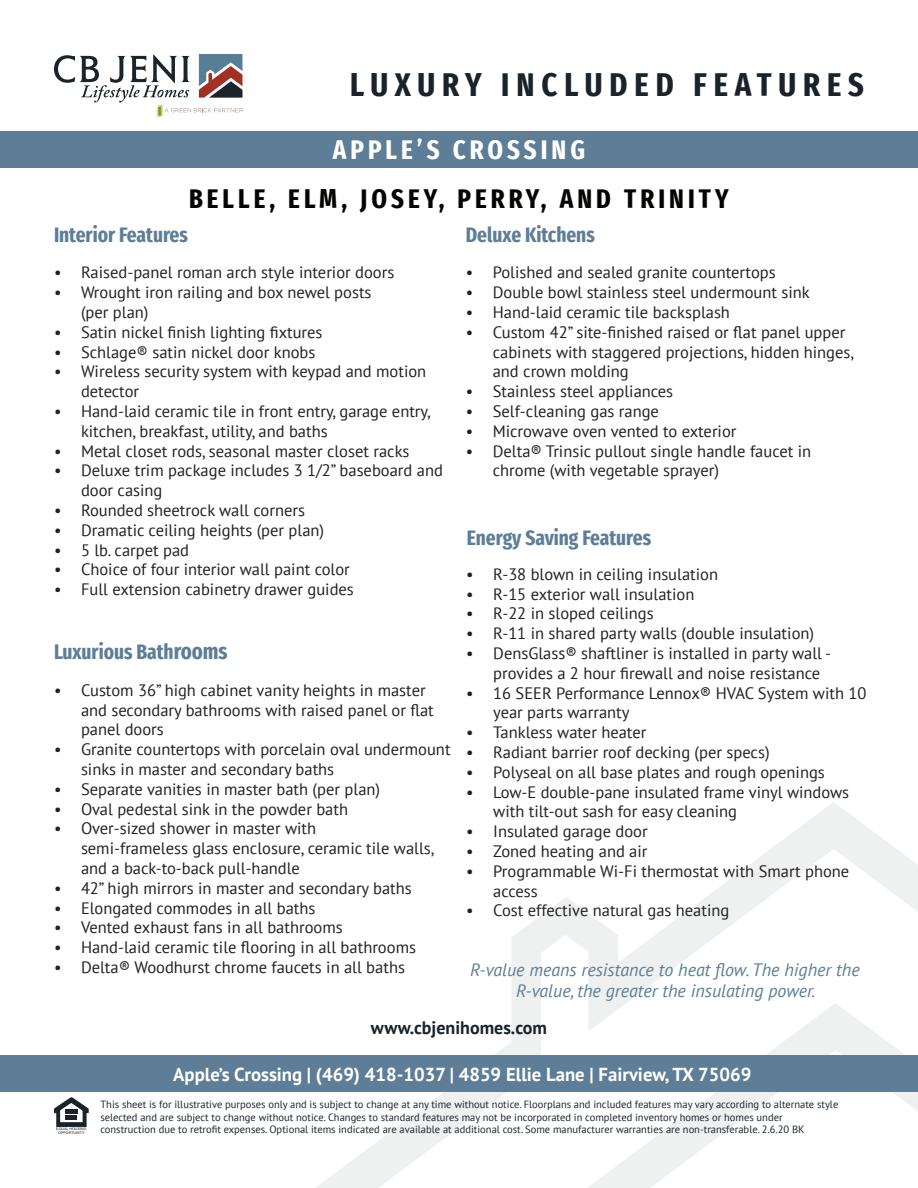
<style>
.page{position:relative;width:918px;height:1188px;background:#fff}
.page>*{position:absolute;margin:0;border:0;box-sizing:border-box;transform-origin:0 0}
.t1{font:700 extra-condensed 33px "Fira Sans";letter-spacing:.21em;color:#1a232a}
.t2{font:700 extra-condensed 27px "Fira Sans";letter-spacing:.15em;color:#040503}
.t3{font:700 extra-condensed 27px "Fira Sans";letter-spacing:.15em;color:#fff}
.t4{font:700 extra-condensed 21px "Fira Sans";color:#5d7e96}
.t5{font:700 18.75px "PT Sans";color:#fff}
.t6{font:italic 18px/21.6px "PT Sans";color:#5d7e96;text-align:center}
.t7{font:700 18px "PT Sans";color:#1a232a}
.t8{font:16.5px/19.8px "PT Sans";color:#231f20}
.t9{font:10.5px/12.6px "PT Sans";color:#1a232a}
.t10{font:3.45px/3.4px "Helvetica";color:#1a232a;text-align:center;scale:1.04 1}
.s1{font-size:22.5px}
</style>
<div class="page">
<div style="left:0;top:132px;width:918px;height:36px;background:#5d7e96"></div>
<svg style="left:315px;top:802px;width:603px;height:386px"></svg>
<svg style="left:587px;top:1003px;width:331px;height:185px"></svg>
<svg style="left:54px;top:1097px;width:35px;height:30px"></svg>
<hr style="left:65px;top:1110px;width:12px;height:4px;background:#1a232a">
<div style="left:66px;top:1115px;width:11px;height:5px;background:#1a232a"></div>
<svg style="left:54px;top:54px;width:189px;height:63px"></svg>
<div style="left:0;top:1056px;width:918px;height:36px;background:#5d7e96"></div>
<p class="t1" style="left:350px;top:57px;width:515px">LUXURY INCLUDED FEATURES</p>
<p class="t3" style="left:333px;top:127px;width:254px">APPLE’S CROSSING</p>
<p class="t2" style="left:189px;top:176px;width:541px">BELLE, ELM, JOSEY, PERRY, AND TRINITY</p>
<p class="t4" style="left:54px;top:217px;width:135px">Interior Features</p>
<p class="t8" style="left:54px;top:262px;width:342px">• Raised-panel roman arch style interior doors</p>
<p class="t8" style="left:81px;top:282px;width:292px;text-indent:-27px">• Wrought iron railing and box newel posts (per plan)</p>
<p class="t8" style="left:54px;top:322px;width:270px">• Satin nickel finish lighting fixtures</p>
<p class="t8" style="left:54px;top:341px;width:263px">• Schlage® satin nickel door knobs</p>
<p class="t8" style="left:81px;top:361px;width:347px;text-indent:-27px">• Wireless security system with keypad and motion detector</p>
<p class="t8" style="left:81px;top:401px;width:351px;text-indent:-27px">• Hand-laid ceramic tile in front entry, garage entry, kitchen, breakfast, utility, and baths</p>
<p class="t8" style="left:54px;top:440px;width:357px">• Metal closet rods, seasonal master closet racks</p>
<p class="t8" style="left:81px;top:460px;width:363px;text-indent:-27px">• Deluxe trim package includes 3 1/2” baseboard and door casing</p>
<p class="t8" style="left:54px;top:500px;width:253px">• Rounded sheetrock wall corners</p>
<p class="t8" style="left:54px;top:520px;width:272px">• Dramatic ceiling heights (per plan)</p>
<p class="t8" style="left:54px;top:539px;width:137px">• 5 lb. carpet pad</p>
<p class="t8" style="left:54px;top:559px;width:297px">• Choice of four interior wall paint color</p>
<p class="t8" style="left:54px;top:579px;width:301px">• Full extension cabinetry drawer guides</p>
<p class="t4" style="left:54px;top:635px;width:175px">Luxurious Bath<span class="s1">rooms</span></p>
<p class="t8" style="left:81px;top:680px;width:354px;text-indent:-27px">• Custom 36” high cabinet vanity heights in master and secondary bathrooms with raised panel or flat panel doors</p>
<p class="t8" style="left:81px;top:739px;width:371px;text-indent:-27px">• Granite countertops with porcelain oval undermount sinks in master and secondary baths</p>
<p class="t8" style="left:54px;top:779px;width:328px">• Separate vanities in master bath (per plan)</p>
<p class="t8" style="left:54px;top:799px;width:296px">• Oval pedestal sink in the powder bath</p>
<p class="t8" style="left:81px;top:818px;width:355px;text-indent:-27px">• Over-sized shower in master with<br>semi-frameless glass enclosure, ceramic tile walls, and a back-to-back pull-handle</p>
<p class="t8" style="left:54px;top:878px;width:359px">• 42” high mirrors in master and secondary baths</p>
<p class="t8" style="left:54px;top:898px;width:263px">• Elongated commodes in all baths</p>
<p class="t8" style="left:54px;top:917px;width:290px">• Vented exhaust fans in all bathrooms</p>
<p class="t8" style="left:54px;top:937px;width:364px">• Hand-laid ceramic tile flooring in all bathrooms</p>
<p class="t8" style="left:54px;top:957px;width:352px">• Delta® Woodhurst chrome faucets in all baths</p>
<p class="t4" style="left:466px;top:217px;width:131px">Deluxe Kitchens</p>
<p class="t8" style="left:466px;top:262px;width:311px">• Polished and sealed granite countertops</p>
<p class="t8" style="left:466px;top:282px;width:346px">• Double bowl stainless steel undermount sink</p>
<p class="t8" style="left:466px;top:302px;width:266px">• Hand-laid ceramic tile backsplash</p>
<p class="t8" style="left:493px;top:322px;width:363px;text-indent:-27px">• Custom 42” site-finished raised or flat panel upper cabinets with staggered projections, hidden hinges, and crown molding</p>
<p class="t8" style="left:466px;top:381px;width:209px">• Stainless steel appliances</p>
<p class="t8" style="left:466px;top:401px;width:195px">• Self-cleaning gas range</p>
<p class="t8" style="left:466px;top:421px;width:272px">• Microwave oven vented to exterior</p>
<p class="t8" style="left:493px;top:440px;width:320px;text-indent:-27px">• Delta® Trinsic pullout single handle faucet in chrome (with vegetable sprayer)</p>
<p class="t4" style="left:467px;top:521px;width:186px">Energy Saving Features</p>
<p class="t8" style="left:466px;top:564px;width:253px">• R-38 blown in ceiling insulation</p>
<p class="t8" style="left:466px;top:584px;width:230px">• R-15 exterior wall insulation</p>
<p class="t8" style="left:466px;top:603px;width:189px">• R-22 in sloped ceilings</p>
<p class="t8" style="left:466px;top:623px;width:349px">• R-11 in shared party walls (double insulation)</p>
<p class="t8" style="left:493px;top:643px;width:339px;text-indent:-27px">• DensGlass® shaftliner is installed in party wall - provides a 2 hour firewall and noise resistance</p>
<p class="t8" style="left:493px;top:683px;width:375px;text-indent:-27px">• 16 SEER Performance Lennox® HVAC System with 10 year parts warranty</p>
<p class="t8" style="left:466px;top:722px;width:182px">• Tankless water heater</p>
<p class="t8" style="left:466px;top:742px;width:305px">• Radiant barrier roof decking (per specs)</p>
<p class="t8" style="left:466px;top:762px;width:360px">• Polyseal on all base plates and rough openings</p>
<p class="t8" style="left:493px;top:782px;width:357px;text-indent:-27px">• Low-E double-pane insulated frame vinyl windows with tilt-out sash for easy cleaning</p>
<p class="t8" style="left:466px;top:821px;width:183px">• Insulated garage door</p>
<p class="t8" style="left:466px;top:841px;width:183px">• Zoned heating and air</p>
<p class="t8" style="left:493px;top:861px;width:358px;text-indent:-27px">• Programmable Wi-Fi thermostat with Smart phone access</p>
<p class="t8" style="left:466px;top:900px;width:265px">• Cost effective natural gas heating</p>
<p class="t6" style="left:470px;top:958px;width:391px">R-value means resistance to heat flow. The higher the<br>R-value, the greater the insulating power.</p>
<p class="t7" style="left:371px;top:1016px;width:178px">www.cbjenihomes.com</p>
<p class="t10" style="left:56px;top:1127px;width:30px">EQUAL HOUSING<br>OPPORTUNITY</p>
<p class="t5" style="left:173px;top:1062px;width:580px">Apple’s Crossing | (469) 418-1037 | 4859 Ellie Lane | Fairview, TX 75069</p>
<p class="t9" style="left:100px;top:1098px;width:739px">This sheet is for illustrative purposes only and is subject to change at any time without notice. Floorplans and included features may vary according to alternate style selected and are subject to change without notice. Changes to standard features may not be incorporated in completed inventory homes or homes under</p>
<p class="t9" style="left:100px;top:1123px;width:706px">construction due to retrofit expenses. Optional items indicated are available at additional cost. Some manufacturer warranties are non-transferable. 2.6.20 BK</p>
</div>
